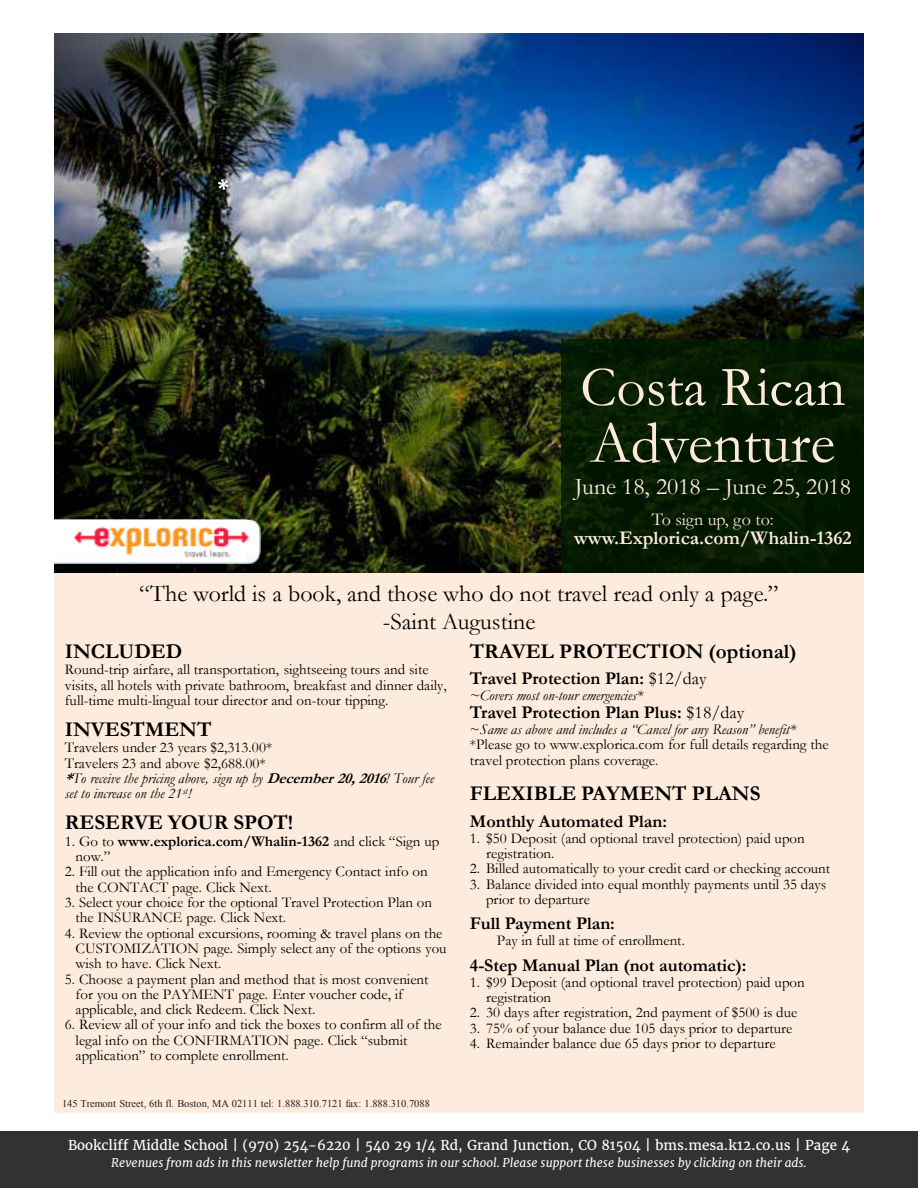
<style>
.page{position:relative;width:918px;height:1188px;background:#fff}
.page>*{position:absolute;margin:0;border:0;box-sizing:border-box;transform-origin:0 0}
.t1{font:60px "Garamond";color:#fdeada}
.t2{font:57px "Garamond";color:#fdeada}
.t3{font:24px/28.8px "Garamond";color:#000;text-align:center}
.t4{font:24px "Garamond";color:#fdeada}
.t5{font:700 21px "Garamond";color:#000}
.t6{font:700 19.5px "Garamond";color:#fdeada}
.t7{font:700 18px "Garamond";color:#000}
.t8{font:18px "Garamond";color:#fdeada}
.t9{font:15px/15.3px "Garamond";color:#000}
.t10{font:italic 15px/15.3px "Garamond";color:#000}
.t11{font:700 15px/15.3px "Garamond";color:#000}
.t12{font:13.5px "Merriweather";color:#fff}
.t13{font:italic 12px "Merriweather";color:#fff}
.t14{font:10.5px "Times New Roman";color:#231f20}
.s1{font-style:normal}
.s2{font-weight:700}
.s3{font-weight:400}
.s4{font-style:italic}
</style>
<div class="page">
<div style="left:0;top:1131px;width:918px;height:57px;background:#333231"></div>
<div style="left:54px;top:33px;width:810px;height:1080px;background:#fdecdd"></div>
<img style="left:54px;top:33px;width:810px;height:540px">
<div style="left:562px;top:339px;width:302px;height:234px;background:#001a00"></div>
<img style="left:54px;top:519px;width:207px;height:45px">
<img style="left:197px;top:160px;width:58px;height:67px">
<svg style="left:218px;top:179px;width:10px;height:11px"></svg>
<h2 class="t2" style="left:580px;top:349px;width:267px">Costa Rican</h2>
<h1 class="t1" style="left:590px;top:403px;width:247px">Adventure</h1>
<h3 class="t4" style="left:575px;top:470px;width:278px">June 18, 2018 – June 25, 2018</h3>
<p class="t8" style="left:652px;top:507px;width:123px">To sign up, go to:</p>
<h3 class="t6" style="left:574px;top:524px;width:279px">www.Explorica.com/Whalin-1362</h3>
<h3 class="t3" style="left:139px;top:578px;width:641px">“The world is a book, and those who do not travel read only a page.” -Saint Augustine</h3>
<h3 class="t5" style="left:65px;top:637px;width:119px">INCLUDED</h3>
<p class="t9" style="left:65px;top:662px;width:383px">Round-trip airfare, all transportation, sightseeing tours and site visits, all hotels with private bathroom, breakfast and dinner daily, full-time multi-lingual tour director and on-tour tipping.</p>
<h3 class="t5" style="left:65px;top:715px;width:148px">INVESTMENT</h3>
<p class="t10" style="left:65px;top:740px;width:371px"><span class="s1">Travelers under 23 years $2,313.00*<br>Travelers 23 and above $2,688.00*<br></span><span class="s2">*</span>To receive the pricing above, sign up by <span class="s2">December20,2016</span>! Tour fee set to increase on the 21<sup>st</sup>!</p>
<h3 class="t5" style="left:65px;top:808px;width:230px">RESERVE YOUR SPOT!</h3>
<p class="t11" style="left:76px;top:834px;width:365px;text-indent:-11px"><span class="s3">1. Go to</span> www.explorica.com/Whalin-1362 <span class="s3">and click “Sign up now.”</span></p>
<p class="t9" style="left:76px;top:864px;width:354px;text-indent:-11px">2. Fill out the application info and Emergency Contact info on the CONTACT page. Click Next.</p>
<p class="t9" style="left:76px;top:894px;width:358px;text-indent:-11px">3. Select your choice for the optional Travel Protection Plan on the INSURANCE page. Click Next.</p>
<p class="t9" style="left:76px;top:925px;width:373px;text-indent:-11px">4. Review the optional excursions, rooming &amp; travel plans on the<br>CUSTOMIZATION page. Simply select any of the options you wish to have. Click Next.</p>
<p class="t9" style="left:76px;top:971px;width:354px;text-indent:-11px">5. Choose a payment plan and method that is most convenient for you on the PAYMENT page. Enter voucher code, if applicable, and click Redeem. Click Next.</p>
<p class="t9" style="left:76px;top:1017px;width:368px;text-indent:-11px">6. Review all of your info and tick the boxes to confirm all of the legal info on the CONFIRMATION page. Click “submit application” to complete enrollment.</p>
<p class="t14" style="left:62px;top:1096px;width:369px">145 Tremont Street, 6th fl. Boston, MA 02111 tel: 1.888.310.7121 fax: 1.888.310.7088</p>
<h3 class="t5" style="left:470px;top:637px;width:328px">TRAVEL PROTECTION (optional)</h3>
<p class="t7" style="left:470px;top:666px;width:238px">Travel Protection Plan: <span class="s3">$12/day</span></p>
<p class="t10" style="left:470px;top:688px;width:174px">~Covers most on-tour emergencies*</p>
<p class="t7" style="left:470px;top:700px;width:276px">Travel Protection Plan Plus: <span class="s3">$18/day</span></p>
<p class="t9" style="left:470px;top:721px;width:360px">~<span class="s4">Same as above and includes a “Cancel for any Reason” benefit* </span>*Please go to www.explorica.com for full details regarding the travel protection plans coverage.</p>
<h3 class="t5" style="left:470px;top:779px;width:292px">FLEXIBLE PAYMENT PLANS</h3>
<p class="t7" style="left:470px;top:809px;width:199px">Monthly Automated Plan:</p>
<p class="t9" style="left:486px;top:830px;width:320px;text-indent:-16px">1. $50 Deposit (and optional travel protection) paid upon registration.</p>
<p class="t9" style="left:470px;top:861px;width:362px">2. Billed automatically to your credit card or checking account</p>
<p class="t9" style="left:486px;top:876px;width:342px;text-indent:-16px">3. Balance divided into equal monthly payments until 35 days prior to departure</p>
<p class="t7" style="left:470px;top:911px;width:147px">Full Payment Plan:</p>
<p class="t9" style="left:497px;top:932px;width:190px">Pay in full at time of enrollment.</p>
<p class="t7" style="left:470px;top:953px;width:278px">4-Step Manual Plan (not automatic):</p>
<p class="t9" style="left:486px;top:974px;width:320px;text-indent:-16px">1. $99 Deposit (and optional travel protection) paid upon registration</p>
<p class="t9" style="left:470px;top:1004px;width:329px">2. 30 days after registration, 2nd payment of $500 is due</p>
<p class="t9" style="left:470px;top:1020px;width:324px">3. 75% of your balance due 105 days prior to departure</p>
<p class="t9" style="left:470px;top:1035px;width:307px">4. Remainder balance due 65 days prior to departure</p>
<p class="t12" style="left:68px;top:1137px;width:783px">Bookcliff Middle School | (970) 254-6220 | 540 29 1/4 Rd, Grand Junction, CO 81504 | bms.mesa.k12.co.us | Page 4</p>
<p class="t13" style="left:111px;top:1155px;width:697px">Revenues from ads in this newsletter help fund programs in our school. Please support these businesses by clicking on their ads.</p>
</div>
